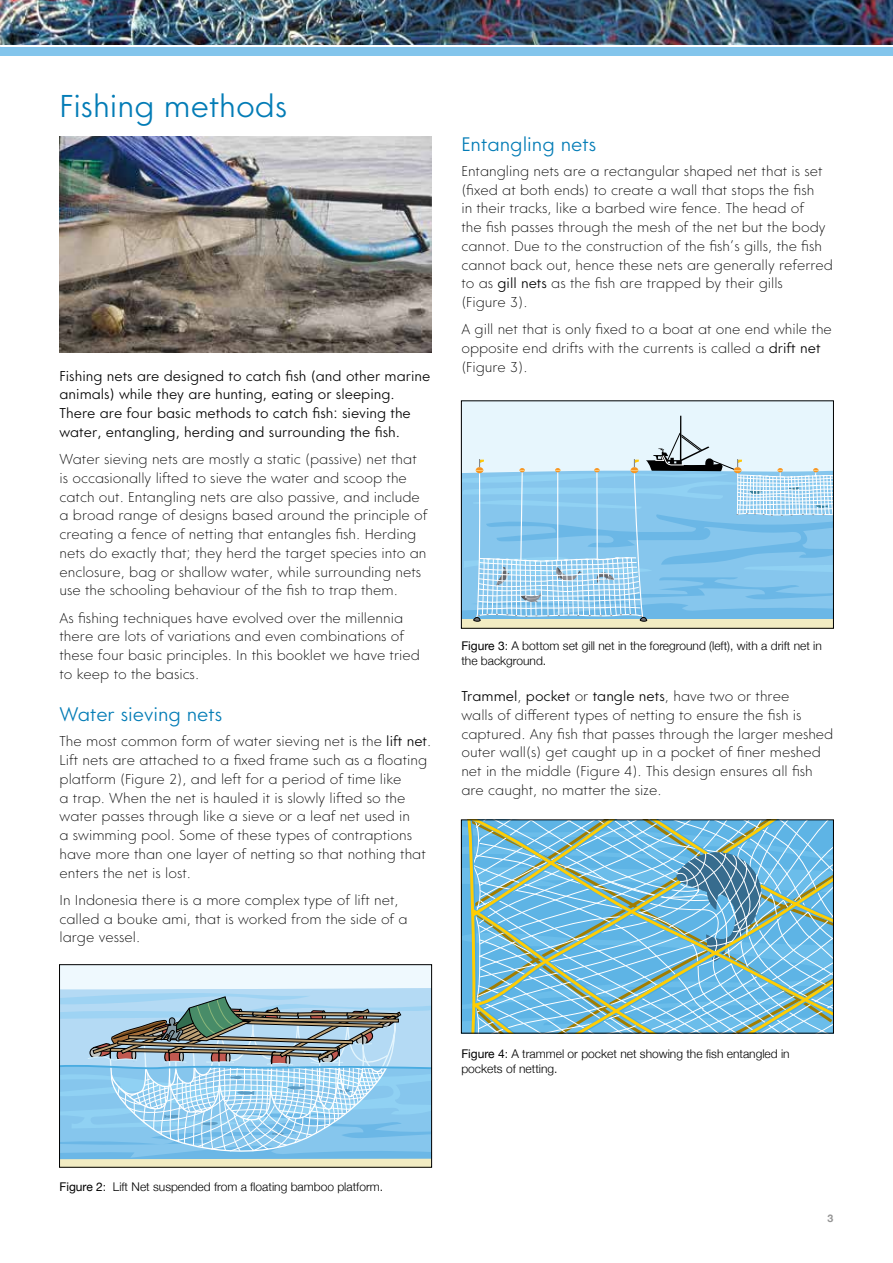
<style>
.page{position:relative;width:893px;height:1263px;background:#fff}
.page>*{position:absolute;margin:0;border:0;box-sizing:border-box;transform-origin:0 0}
.t1{font:300 31.5px "Core Sans G35";color:#037cb6}
.t2{font:300 19.5px "Core Sans G35";color:#037cb6}
.t3{font:200 14.25px/18.8px "Core Sans G25";color:#000}
.t4{font:300 14.25px/18.8px "Core Sans G35";color:#000}
.t5{font:300 12px/15px "Helvetica Neue";color:#000}
.t6{font:700 10.5px "Helvetica Neue";color:#949494}
.s1{font-family:"Core Sans G35";font-weight:300}
.s2{font-weight:400}
.s3{font-family:"Core Sans G25";font-weight:200}
</style>
<div class="page">
<img style="left:60px;top:136px;width:372px;height:217px">
<div style="left:60px;top:965px;width:372px;height:61px;background:#eff9fe"></div>
<svg style="left:61px;top:988px;width:369px;height:177px;background:#9ac2d7"></svg>
<div style="left:59px;top:964px;width:373px;height:203px;border:1px solid #000"></div>
<div style="left:461px;top:401px;width:372px;height:78px;background:#e7f6fd"></div>
<svg style="left:463px;top:416px;width:369px;height:210px"></svg>
<div style="left:461px;top:401px;width:373px;height:227px;border:1px solid #000"></div>
<svg style="left:463px;top:822px;width:369px;height:209px;background:#7fbacc"></svg>
<div style="left:461px;top:820px;width:373px;height:213px;border:1px solid #000"></div>
<img style="left:0;top:0;width:893px;height:45px">
<div style="left:0;top:47px;width:893px;height:8px;background:#83c5ec"></div>
<h1 class="t1" style="left:60px;top:87px;width:229px">Fishing methods</h1>
<p class="t4" style="left:60px;top:367px;width:372px">Fishing nets are designed to catch fish (and other marine animals) while they are hunting, eating or sleeping.<br>There are four basic methods to catch fish: sieving the water, entangling, herding and surrounding the fish.</p>
<p class="t3" style="left:60px;top:450px;width:369px">Water sieving nets are mostly a static (passive) net that is occasionally lifted to sieve the water and scoop the catch out. Entangling nets are also passive, and include a broad range of designs based around the principle of creating a fence of netting that entangles fish. Herding nets do exactly that; they herd the target species into an enclosure, bag or shallow water, while surrounding nets use the schooling behaviour of the fish to trap them.</p>
<p class="t3" style="left:60px;top:609px;width:362px">As fishing techniques have evolved over the millennia there are lots of variations and even combinations of these four basic principles. In this booklet we have tried to keep to the basics.</p>
<h2 class="t2" style="left:60px;top:703px;width:164px">Water sieving nets</h2>
<p class="t3" style="left:60px;top:732px;width:373px">The most common form of water sieving net is the <span class="s1">lift net</span>.<br>Lift nets are attached to a fixed frame such as a floating platform (Figure 2), and left for a period of time like<br>a trap. When the net is hauled it is slowly lifted so the water passes through like a sieve or a leaf net used in<br>a swimming pool. Some of these types of contraptions have more than one layer of netting so that nothing that enters the net is lost.</p>
<p class="t3" style="left:60px;top:891px;width:350px">In Indonesia there is a more complex type of lift net, called a bouke ami, that is worked from the side of a large vessel.</p>
<h2 class="t2" style="left:461px;top:132px;width:136px">Entangling nets</h2>
<p class="t3" style="left:461px;top:162px;width:373px">Entangling nets are a rectangular shaped net that is set (fixed at both ends) to create a wall that stops the fish<br>in their tracks, like a barbed wire fence. The head of<br>the fish passes through the mesh of the net but the body cannot. Due to the construction of the fish’s gills, the fish cannot back out, hence these nets are generally referred to as <span class="s1">gill nets</span> as the fish are trapped by their gills<br>(Figure 3).</p>
<p class="t3" style="left:461px;top:320px;width:372px">A gill net that is only fixed to a boat at one end while the opposite end drifts with the currents is called a <span class="s1">drift net </span>(Figure 3).</p>
<p class="t5" style="left:461px;top:638px;width:362px"><span class="s2">Figure 3</span>: A bottom set gill net in the foreground (left), with a drift net in the background.</p>
<p class="t4" style="left:461px;top:687px;width:330px">Trammel<span class="s3">,</span> pocket <span class="s3">or</span> tangle nets<span class="s3">, have two or three</span></p>
<p class="t3" style="left:461px;top:706px;width:374px">walls of different types of netting to ensure the fish is captured. Any fish that passes through the larger meshed outer wall(s) get caught up in a pocket of finer meshed net in the middle (Figure 4). This design ensures all fish are caught, no matter the size.</p>
<p class="t5" style="left:461px;top:1046px;width:330px"><span class="s2">Figure 4</span>: A trammel or pocket net showing the fish entangled in pockets of netting.</p>
<p class="t5" style="left:60px;top:1178px;width:325px"><span class="s2">Figure 2</span>: Lift Net suspended from a floating bamboo platform.</p>
<p class="t6" style="left:828px;top:1210px;width:7px">3</p>
</div>
